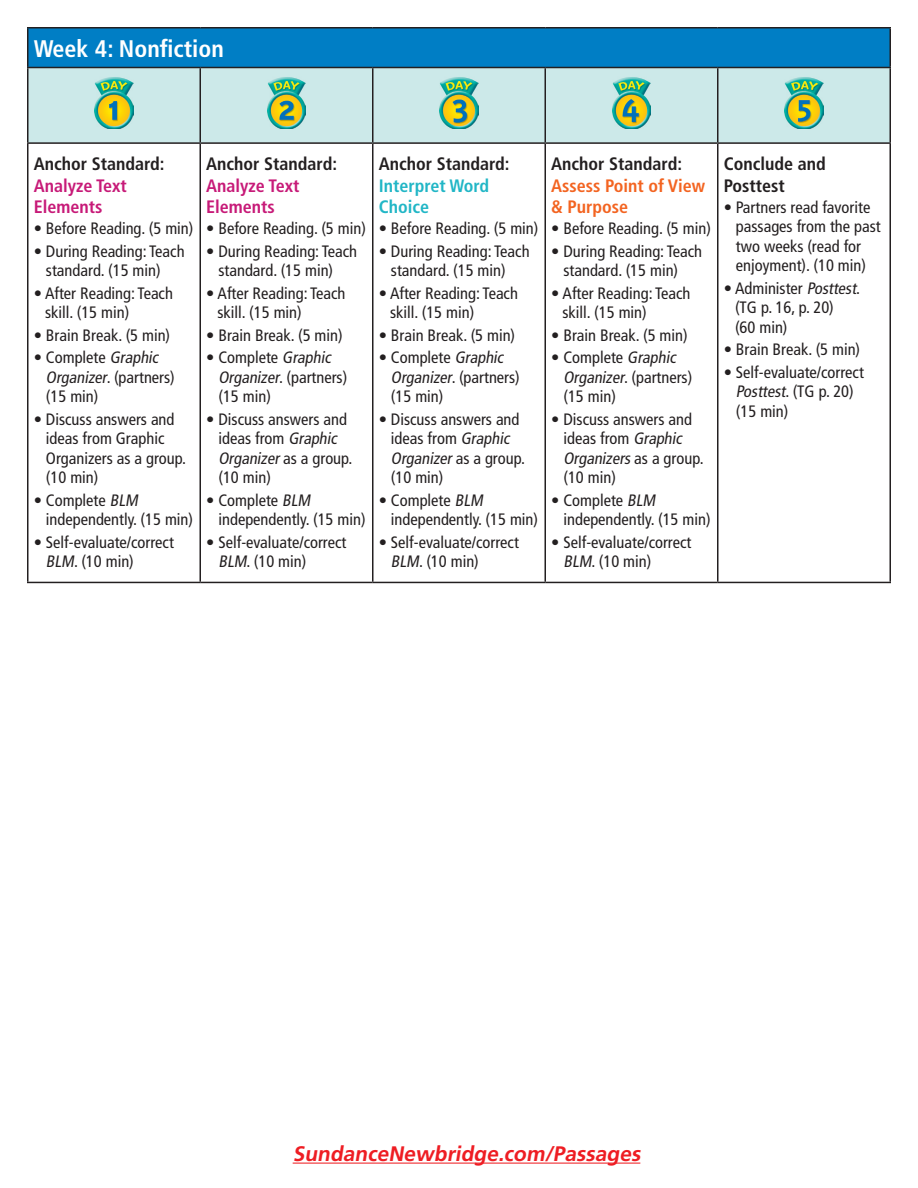
<style>
.page{position:relative;width:918px;height:1188px;background:#fff}
.page>*{position:absolute;margin:0;border:0;box-sizing:border-box;transform-origin:0 0}
.t1{font:700 condensed 24px "Frutiger LT Std";color:#fff}
.t2{font:italic 700 21px "Frutiger LT Std";color:#ee1d23}
.t3{font:700 condensed 18px/21.6px "Frutiger LT Std";color:#231f20}
.t4{font:700 condensed 18px/21.6px "Frutiger LT Std";color:#c71a78}
.t5{font:700 condensed 18px/21.6px "Frutiger LT Std";color:#f36421}
.t6{font:700 condensed 18px/21.6px "Frutiger LT Std";color:#21b6c6}
.t7{font:condensed 16.5px/19.5px "Frutiger LT Std";color:#231f20}
.s1{font-style:italic}
</style>
<div class="page">
<hr style="left:293px;top:1163px;width:347px;height:1px;background:#ee1d23">
<div style="left:28px;top:28px;width:862px;height:40px;background:#007ec5"></div>
<div style="left:28px;top:68px;width:862px;height:74px;background:#cce9e9"></div>
<hr style="left:27px;top:27px;width:173px;height:1px;background:#231f20">
<hr style="left:27px;top:28px;width:1px;height:39px;background:#231f20">
<hr style="left:200px;top:27px;width:173px;height:1px;background:#231f20">
<hr style="left:373px;top:27px;width:172px;height:1px;background:#231f20">
<hr style="left:545px;top:27px;width:173px;height:1px;background:#231f20">
<hr style="left:718px;top:27px;width:173px;height:1px;background:#231f20">
<hr style="left:890px;top:28px;width:1px;height:39px;background:#231f20">
<hr style="left:27px;top:67px;width:173px;height:1px;background:#231f20">
<hr style="left:27px;top:68px;width:1px;height:74px;background:#231f20">
<hr style="left:200px;top:67px;width:173px;height:1px;background:#231f20">
<hr style="left:200px;top:68px;width:1px;height:74px;background:#231f20">
<hr style="left:373px;top:67px;width:172px;height:1px;background:#231f20">
<hr style="left:372px;top:68px;width:2px;height:74px;background:#231f20">
<hr style="left:545px;top:67px;width:173px;height:1px;background:#231f20">
<hr style="left:544px;top:68px;width:2px;height:74px;background:#231f20">
<hr style="left:718px;top:67px;width:173px;height:1px;background:#231f20">
<hr style="left:717px;top:68px;width:1px;height:74px;background:#231f20">
<hr style="left:890px;top:68px;width:1px;height:74px;background:#231f20">
<hr style="left:27px;top:142px;width:173px;height:2px;background:#231f20">
<hr style="left:27px;top:144px;width:1px;height:438px;background:#231f20">
<hr style="left:200px;top:142px;width:173px;height:2px;background:#231f20">
<hr style="left:200px;top:144px;width:1px;height:438px;background:#231f20">
<hr style="left:373px;top:142px;width:172px;height:2px;background:#231f20">
<hr style="left:372px;top:144px;width:2px;height:438px;background:#231f20">
<hr style="left:545px;top:142px;width:173px;height:2px;background:#231f20">
<hr style="left:544px;top:144px;width:2px;height:438px;background:#231f20">
<hr style="left:718px;top:142px;width:173px;height:2px;background:#231f20">
<hr style="left:717px;top:144px;width:1px;height:438px;background:#231f20">
<hr style="left:890px;top:144px;width:1px;height:438px;background:#231f20">
<hr style="left:27px;top:582px;width:173px;height:1px;background:#231f20">
<hr style="left:200px;top:582px;width:173px;height:1px;background:#231f20">
<hr style="left:373px;top:582px;width:172px;height:1px;background:#231f20">
<hr style="left:545px;top:582px;width:173px;height:1px;background:#231f20">
<hr style="left:718px;top:582px;width:173px;height:1px;background:#231f20">
<img style="left:95px;top:74px;width:38px;height:55px">
<img style="left:267px;top:74px;width:39px;height:55px">
<img style="left:440px;top:74px;width:38px;height:55px">
<img style="left:612px;top:74px;width:39px;height:55px">
<img style="left:785px;top:74px;width:38px;height:55px">
<h1 class="t1" style="left:34px;top:34px;width:192px">Week 4: Nonfiction</h1>
<p class="t3" style="left:34px;top:153px;width:132px">Anchor Standard:</p>
<p class="t4" style="left:34px;top:175px;width:95px">Analyze Text<br>Elements</p>
<p class="t7" style="left:34px;top:219px;width:161px">• Before Reading. (5 min)</p>
<p class="t7" style="left:46px;top:241px;width:140px;text-indent:-12px">• During Reading: Teach standard. (15 min)</p>
<p class="t7" style="left:45px;top:283px;width:129px;text-indent:-11px">• After Reading: Teach skill. (15 min)</p>
<p class="t7" style="left:34px;top:325px;width:138px">• Brain Break. (5 min)</p>
<p class="t7" style="left:46px;top:348px;width:130px;text-indent:-12px">• Complete <span class="s1">Graphic<br>Organizer</span>. (partners) (15 min)</p>
<p class="t7" style="left:46px;top:409px;width:142px;text-indent:-12px">• Discuss answers and ideas from Graphic<br>Organizers as a group. (10 min)</p>
<p class="t7" style="left:46px;top:490px;width:149px;text-indent:-12px">• Complete <span class="s1">BLM </span>independently. (15 min)</p>
<p class="t7" style="left:46px;top:532px;width:129px;text-indent:-12px">• Self-evaluate/correct<br><span class="s1">BLM</span>. (10 min)</p>
<p class="t3" style="left:206px;top:153px;width:132px">Anchor Standard:</p>
<p class="t4" style="left:206px;top:175px;width:95px">Analyze Text<br>Elements</p>
<p class="t7" style="left:206px;top:219px;width:161px">• Before Reading. (5 min)</p>
<p class="t7" style="left:218px;top:241px;width:140px;text-indent:-12px">• During Reading: Teach standard. (15 min)</p>
<p class="t7" style="left:218px;top:283px;width:129px;text-indent:-11px">• After Reading: Teach skill. (15 min)</p>
<p class="t7" style="left:206px;top:325px;width:138px">• Brain Break. (5 min)</p>
<p class="t7" style="left:218px;top:348px;width:130px;text-indent:-12px">• Complete <span class="s1">Graphic<br>Organizer</span>. (partners) (15 min)</p>
<p class="t7" style="left:218px;top:409px;width:136px;text-indent:-12px">• Discuss answers and ideas from <span class="s1">Graphic<br>Organizer</span>a s a g ro u p. (10 min)</p>
<p class="t7" style="left:218px;top:490px;width:149px;text-indent:-12px">• Complete <span class="s1">BLM </span>independently. (15 min)</p>
<p class="t7" style="left:218px;top:532px;width:129px;text-indent:-12px">• Self-evaluate/correct<br><span class="s1">BLM</span>. (10 min)</p>
<p class="t3" style="left:379px;top:153px;width:132px">Anchor Standard:</p>
<p class="t6" style="left:379px;top:175px;width:112px">Interpret Word<br>Choice</p>
<p class="t7" style="left:379px;top:219px;width:161px">• Before Reading. (5 min)</p>
<p class="t7" style="left:391px;top:241px;width:140px;text-indent:-12px">• During Reading: Teach standard. (15 min)</p>
<p class="t7" style="left:390px;top:283px;width:129px;text-indent:-11px">• After Reading: Teach skill. (15 min)</p>
<p class="t7" style="left:379px;top:325px;width:138px">• Brain Break. (5 min)</p>
<p class="t7" style="left:391px;top:348px;width:130px;text-indent:-12px">• Complete <span class="s1">Graphic<br>Organizer</span>. (partners) (15 min)</p>
<p class="t7" style="left:391px;top:409px;width:136px;text-indent:-12px">• Discuss answers and ideas from <span class="s1">Graphic<br>Organizer</span>a s a g ro u p. (10 min)</p>
<p class="t7" style="left:391px;top:490px;width:149px;text-indent:-12px">• Complete <span class="s1">BLM </span>independently. (15 min)</p>
<p class="t7" style="left:391px;top:532px;width:129px;text-indent:-12px">• Self-evaluate/correct<br><span class="s1">BLM</span>. (10 min)</p>
<p class="t3" style="left:551px;top:153px;width:132px">Anchor Standard:</p>
<p class="t5" style="left:551px;top:175px;width:156px">Assess Point of View &amp; Purpose</p>
<p class="t7" style="left:551px;top:219px;width:161px">• Before Reading. (5 min)</p>
<p class="t7" style="left:563px;top:241px;width:140px;text-indent:-12px">• During Reading: Teach standard. (15 min)</p>
<p class="t7" style="left:563px;top:283px;width:129px;text-indent:-11px">• After Reading: Teach skill. (15 min)</p>
<p class="t7" style="left:551px;top:325px;width:138px">• Brain Break. (5 min)</p>
<p class="t7" style="left:563px;top:348px;width:130px;text-indent:-12px">• Complete <span class="s1">Graphic<br>Organizer</span>. (partners) (15 min)</p>
<p class="t7" style="left:563px;top:409px;width:142px;text-indent:-12px">• Discuss answers and ideas from <span class="s1">Graphic<br>Organizers</span> a s a g ro u p. (10 min)</p>
<p class="t7" style="left:563px;top:490px;width:149px;text-indent:-12px">• Complete <span class="s1">BLM </span>independently. (15 min)</p>
<p class="t7" style="left:563px;top:532px;width:129px;text-indent:-12px">• Self-evaluate/correct<br><span class="s1">BLM</span>. (10 min)</p>
<p class="t3" style="left:724px;top:153px;width:104px">Conclude and<br>Posttest</p>
<p class="t7" style="left:736px;top:197px;width:146px;text-indent:-12px">• Partners read favorite passages from the past two weeks (read for enjoyment). (10 min)</p>
<p class="t7" style="left:735px;top:278px;width:127px;text-indent:-11px">• Administer <span class="s1">Posttest</span>. (TG p. 16, p. 20)<br>(60 min)</p>
<p class="t7" style="left:724px;top:340px;width:138px">• Brain Break. (5 min)</p>
<p class="t7" style="left:736px;top:362px;width:129px;text-indent:-12px">• Self-evaluate/correct<br><span class="s1">Posttest</span>. ( T G p. 2 0 ) (15 min)</p>
<p class="t2" style="left:293px;top:1141px;width:353px">SundanceNewbridge.com/Passages</p>
</div>
